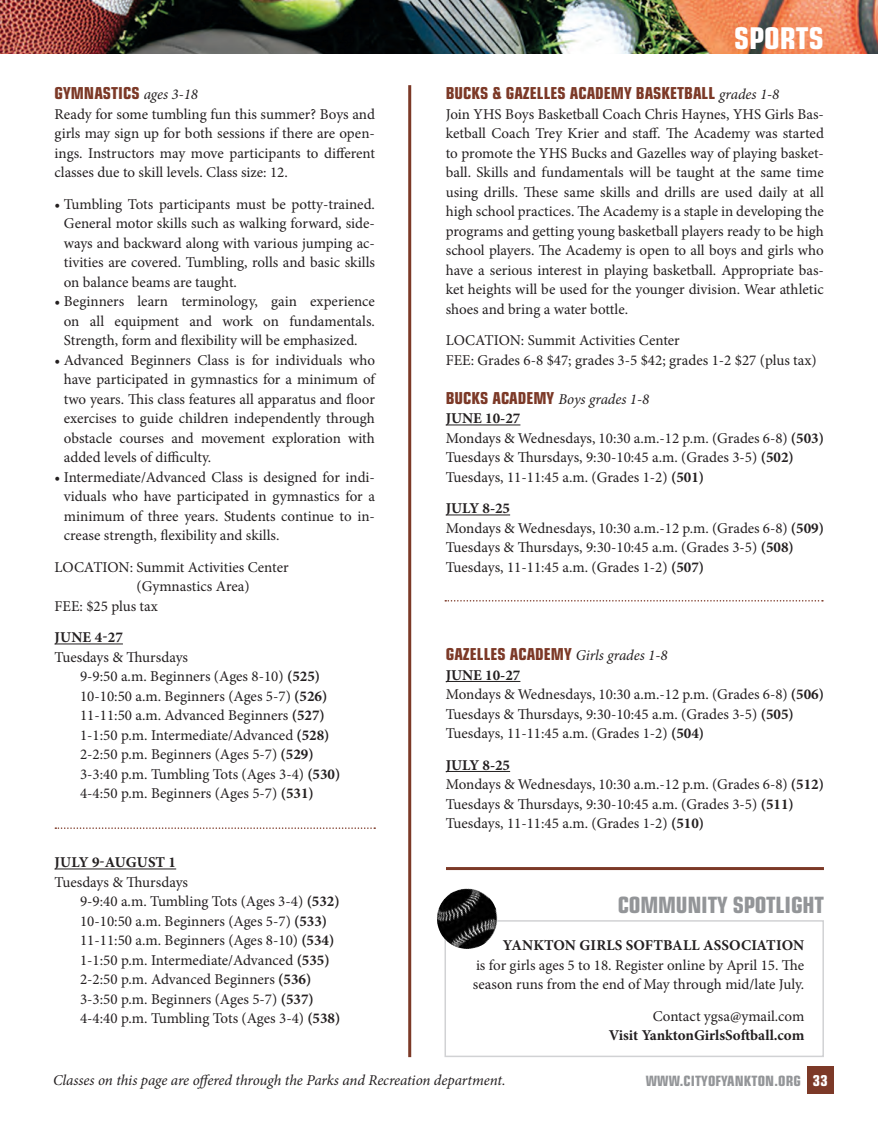
<style>
.page{position:relative;width:878px;height:1134px;background:#fff}
.page>*{position:absolute;margin:0;border:0;box-sizing:border-box;transform-origin:0 0}
.t1{font:700 condensed 30px "Eurostile";color:#fff}
.did_you_know_headlin{font:700 condensed 22.5px "Eurostile";letter-spacing:-.01em;color:#939598}
.Page_Header_Headline{font:700 condensed 16.5px "Eurostile";color:#7c3927}
._2016_plain_text_for{font:15px/19.5px "Minion Pro";color:#231f20;text-align:justify}
._2016_bold_text{font:15px/19.5px "Minion Pro";letter-spacing:-.005em;color:#231f20}
.Page_Header_Headline-2{font:italic 15px "Minion Pro";letter-spacing:-.01em;color:#231f20}
._2016_Under_line_bol{font:700 15px "Minion Pro";color:#231f20}
._2016_bold_text-2{font:700 15px "Minion Pro";letter-spacing:.01em;color:#231f20}
._2017_paragraph_text{font:700 15px "Minion Pro";color:#231f20}
._2016_plain_text_for-2{font:700 15px "Minion Pro";letter-spacing:.01em;color:#231f20}
._2017_paragraph_text-2{font:15px "Minion Pro";color:#231f20}
.t2{font:700 condensed 15px "Eurostile";color:#fff}
.t3{font:700 condensed 14.25px "Eurostile";letter-spacing:.01em;color:#939598}
.s1{font-family:"Minion Pro";font-weight:400;font-style:italic;font-stretch:normal;font-size:15px;color:#231f20}
.s2{font-weight:700}
.s3{font-family:"Eurostile";font-weight:700;font-style:normal;font-stretch:condensed;font-size:16.5px;color:#7c3927}
</style>
<div class="page">
<div style="left:444px;top:920px;width:380px;height:137px;border:2px solid #d1d2d4"></div>
<img style="left:0;top:0;width:878px;height:54px">
<div style="left:807px;top:1066px;width:26px;height:28px;background:#7c3927"></div>
<hr style="left:55px;top:644px;width:68px;height:1px;background:#231f20">
<hr style="left:55px;top:869px;width:121px;height:1px;background:#231f20">
<hr style="left:446px;top:425px;width:74px;height:1px;background:#231f20">
<hr style="left:446px;top:515px;width:64px;height:1px;background:#231f20">
<hr style="left:446px;top:681px;width:74px;height:1px;background:#231f20">
<hr style="left:446px;top:771px;width:64px;height:1px;background:#231f20">
<hr style="left:408px;top:85px;width:3px;height:972px;background:#7c3927">
<svg style="left:55px;top:827px;width:320px;height:2px"></svg>
<svg style="left:445px;top:600px;width:378px;height:2px"></svg>
<hr style="left:446px;top:867px;width:378px;height:3px;background:#7c3927">
<img style="left:437px;top:888px;width:31px;height:61px">
<p class="Page_Header_Headline" style="left:55px;top:84px;width:145px">GYMNASTICS <span class="s1">ages 3-18</span></p>
<p class="_2016_plain_text_for" style="left:55px;top:105px;width:322px">Ready for some tumbling fun this summer? Boys and girls may sign up for both sessions if there are open&shy;ings. Instructors may move participants to different classes due to skill levels. Class size: 12.</p>
<p class="_2016_plain_text_for" style="left:64px;top:195px;width:312px;text-indent:-9px">• Tumbling Tots participants must be potty-trained.<br>General motor skills such as walking forward, side&shy;ways and backward along with various jumping ac&shy;tivities are covered. Tumbling, rolls and basic skills on balance beams are taught.</p>
<p class="_2016_plain_text_for" style="left:64px;top:292px;width:312px;text-indent:-9px">• Beginners learn terminology, gain experience on all equipment and work on fundamentals.<br>Strength, form and flexibility will be emphasized.</p>
<p class="_2016_plain_text_for" style="left:64px;top:351px;width:312px;text-indent:-9px">• Advanced Beginners Class is for individuals who have participated in gymnastics for a minimum of two years. This class features all apparatus and floor exercises to guide children independently through obstacle courses and movement exploration with added levels of difficulty.</p>
<p class="_2016_plain_text_for" style="left:64px;top:468px;width:312px;text-indent:-9px">• Intermediate/Advanced Class is designed for indi&shy;viduals who have participated in gymnastics for a minimum of three years. Students continue to in&shy;crease strength, flexibility and skills.</p>
<p class="_2016_plain_text_for" style="left:137px;top:558px;width:153px;text-indent:-82px">LOCATION: Summit Activities Center (Gymnastics Area)</p>
<p class="_2016_plain_text_for" style="left:55px;top:597px;width:105px">FEE: $25 plus tax</p>
<p class="_2016_plain_text_for-2" style="left:55px;top:627px;width:70px">JUNE 4-27</p>
<p class="_2016_plain_text_for" style="left:55px;top:648px;width:135px">Tuesdays &amp; Thursdays</p>
<p class="_2016_plain_text_for" style="left:80px;top:667px;width:262px;text-align:left">9-9:50 a.m. Beginners (Ages 8-10) <span class="s2">(525)<br></span>10-10:50 a.m. Beginners (Ages 5-7) <span class="s2">(526)<br></span>11-11:50 a.m. Advanced Beginners <span class="s2">(527)<br></span>1-1:50 p.m. Intermediate/Advanced <span class="s2">(528)<br></span>2-2:50 p.m. Beginners (Ages 5-7) <span class="s2">(529)<br></span>3-3:40 p.m. Tumbling Tots (Ages 3-4) <span class="s2">(530)<br></span>4-4:50 p.m. Beginners (Ages 5-7) <span class="s2">(531)</span></p>
<p class="_2016_plain_text_for-2" style="left:55px;top:852px;width:123px">JULY 9-AUGUST 1</p>
<p class="_2016_plain_text_for" style="left:55px;top:873px;width:135px">Tuesdays &amp; Thursdays</p>
<p class="_2016_plain_text_for" style="left:80px;top:892px;width:262px;text-align:left">9-9:40 a.m. Tumbling Tots (Ages 3-4) <span class="s2">(532)<br></span>10-10:50 a.m. Beginners (Ages 5-7) <span class="s2">(533)<br></span>11-11:50 a.m. Beginners (Ages 8-10) <span class="s2">(534)<br></span>1-1:50 p.m. Intermediate/Advanced <span class="s2">(535)<br></span>2-2:50 p.m. Advanced Beginners <span class="s2">(536)<br></span>3-3:50 p.m. Beginners (Ages 5-7) <span class="s2">(537)<br></span>4-4:40 p.m. Tumbling Tots (Ages 3-4) <span class="s2">(538)</span></p>
<p class="t1" style="left:734px;top:20px;width:91px">SPORTS</p>
<p class="Page_Header_Headline" style="left:446px;top:84px;width:335px">BUCKS &amp; GAZELLES ACADEMY BASKETBALL <span class="s1">grades 1-8</span></p>
<p class="_2016_plain_text_for" style="left:446px;top:105px;width:380px">Join YHS Boys Basketball Coach Chris Haynes, YHS Girls Bas&shy;ketball Coach Trey Krier and staff. The Academy was started to promote the YHS Bucks and Gazelles way of playing basket&shy;ball. Skills and fundamentals will be taught at the same time using drills. These same skills and drills are used daily at all high school practices. The Academy is a staple in developing the programs and getting young basketball players ready to be high school players. The Academy is open to all boys and girls who have a serious interest in playing basketball. Appropriate bas&shy;ket heights will be used for the younger division. Wear athletic shoes and bring a water bottle.</p>
<p class="_2016_plain_text_for" style="left:446px;top:331px;width:235px">LOCATION: Summit Activities Center</p>
<p class="_2016_plain_text_for" style="left:446px;top:351px;width:372px">FEE: Grades 6-8 $47; grades 3-5 $42; grades 1-2 $27 (plus tax)</p>
<p class="Page_Header_Headline-2" style="left:446px;top:389px;width:205px"><span class="s3">BUCKS ACADEMY</span> Boys grades 1-8</p>
<p class="_2016_Under_line_bol" style="left:446px;top:408px;width:76px">JUNE 10-27</p>
<p class="_2016_plain_text_for" style="left:446px;top:429px;width:380px">Mondays &amp; Wednesdays, 10:30 a.m.-12 p.m. (Grades 6-8) <span class="s2">(503)</span></p>
<p class="_2016_plain_text_for" style="left:446px;top:448px;width:349px">Tuesdays &amp; Thursdays, 9:30-10:45 a.m. (Grades 3-5) <span class="s2">(502)</span></p>
<p class="_2016_plain_text_for" style="left:446px;top:468px;width:260px">Tuesdays, 11-11:45 a.m. (Grades 1-2) <span class="s2">(501)</span></p>
<p class="_2016_Under_line_bol" style="left:446px;top:498px;width:66px">JULY 8-25</p>
<p class="_2016_plain_text_for" style="left:446px;top:519px;width:380px">Mondays &amp; Wednesdays, 10:30 a.m.-12 p.m. (Grades 6-8) <span class="s2">(509)</span></p>
<p class="_2016_plain_text_for" style="left:446px;top:538px;width:349px">Tuesdays &amp; Thursdays, 9:30-10:45 a.m. (Grades 3-5) <span class="s2">(508)</span></p>
<p class="_2016_plain_text_for" style="left:446px;top:558px;width:260px">Tuesdays, 11-11:45 a.m. (Grades 1-2) <span class="s2">(507)</span></p>
<p class="Page_Header_Headline" style="left:446px;top:645px;width:223px">GAZELLES ACADEMY <span class="s1">Girls grades 1-8</span></p>
<p class="_2016_Under_line_bol" style="left:445px;top:665px;width:76px">JUNE 10-27</p>
<p class="_2016_plain_text_for" style="left:445px;top:685px;width:380px">Mondays &amp; Wednesdays, 10:30 a.m.-12 p.m. (Grades 6-8) <span class="s2">(506)</span></p>
<p class="_2016_plain_text_for" style="left:445px;top:705px;width:349px">Tuesdays &amp; Thursdays, 9:30-10:45 a.m. (Grades 3-5) <span class="s2">(505)</span></p>
<p class="_2016_plain_text_for" style="left:445px;top:724px;width:260px">Tuesdays, 11-11:45 a.m. (Grades 1-2) <span class="s2">(504)</span></p>
<p class="_2016_Under_line_bol" style="left:445px;top:755px;width:66px">JULY 8-25</p>
<p class="_2016_plain_text_for" style="left:445px;top:775px;width:380px">Mondays &amp; Wednesdays, 10:30 a.m.-12 p.m. (Grades 6-8) <span class="s2">(512)</span></p>
<p class="_2016_plain_text_for" style="left:445px;top:795px;width:349px">Tuesdays &amp; Thursdays, 9:30-10:45 a.m. (Grades 3-5) <span class="s2">(511)</span></p>
<p class="_2016_plain_text_for" style="left:445px;top:814px;width:260px">Tuesdays, 11-11:45 a.m. (Grades 1-2) <span class="s2">(510)</span></p>
<p class="did_you_know_headlin" style="left:618px;top:891px;width:207px">COMMUNITY SPOTLIGHT</p>
<p class="_2016_bold_text-2" style="left:503px;top:935px;width:303px">YANKTON GIRLS SOFTBALL ASSOCIATION</p>
<p class="_2016_bold_text" style="left:472px;top:956px;width:333px">is for girls ages 5 to 18. Register online by April 15. The season runs from the end of May through mid/late July.</p>
<p class="_2017_paragraph_text-2" style="left:652px;top:1006px;width:153px">Contact ygsa@ymail.com</p>
<p class="_2017_paragraph_text" style="left:608px;top:1025px;width:197px">Visit YanktonGirlsSoftball.com</p>
<p class="Page_Header_Headline-2" style="left:53px;top:1070px;width:454px">Classes on this page are offered through the Parks and Recreation department.</p>
<p class="t3" style="left:645px;top:1072px;width:157px">WWW.CITYOFYANKTON.ORG</p>
<p class="t2" style="left:813px;top:1071px;width:16px">33</p>
</div>
